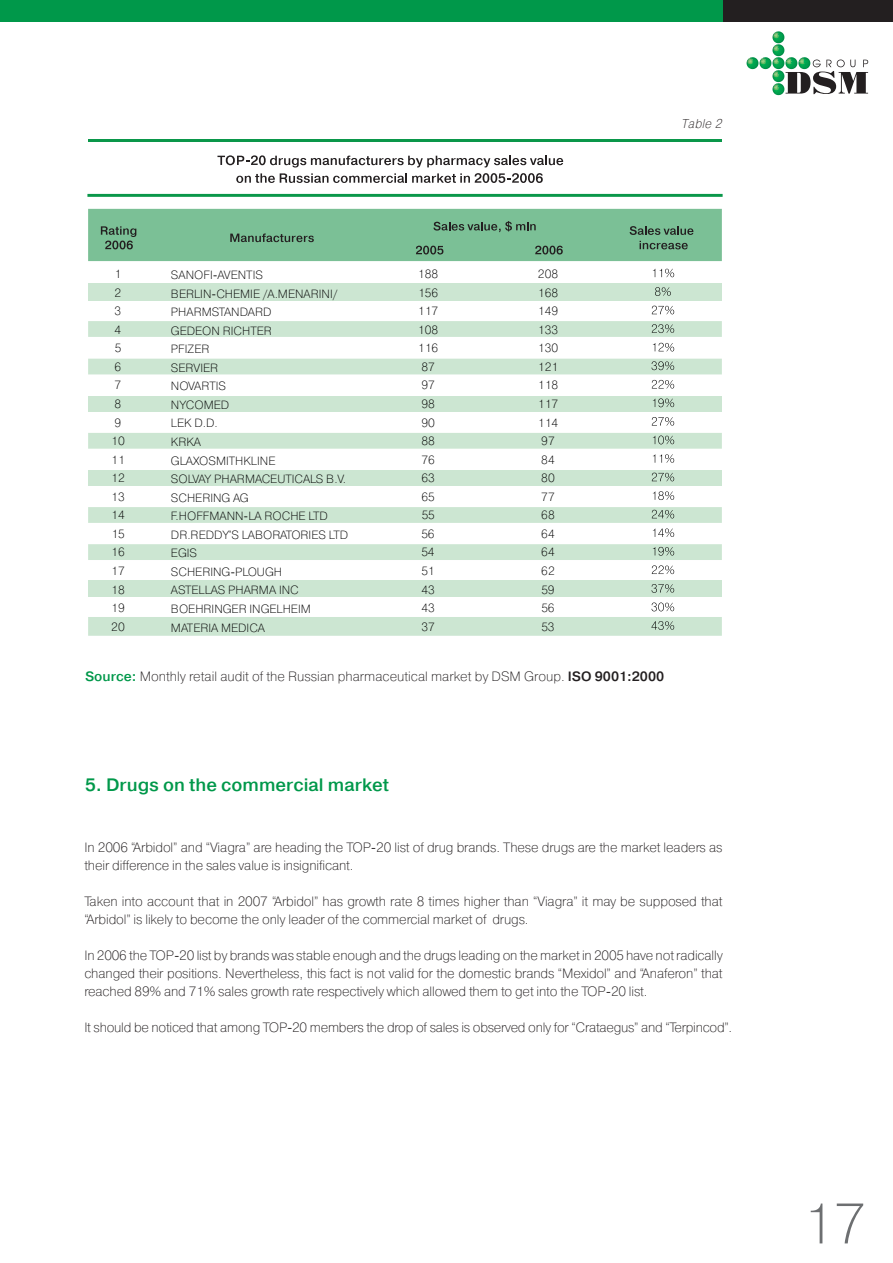
<style>
.page{position:relative;width:893px;height:1263px;background:#fff}
.page>*{position:absolute;margin:0;border:0;box-sizing:border-box;transform-origin:0 0}
.t1{font:57px "Pragmatica Light C";color:#6d6f71}
.t2{font:700 18px "Pragmatica Light C";color:#00984a}
.t3{font:13.5px/18px "Pragmatica Light C";letter-spacing:-.01em;color:#231f20}
.t4{font:italic 12.75px "Pragmatica Light C";color:#231f20;scale:.94 1}
.t5{font:12px/18.6px "Pragmatica Light C";color:#010101}
.s1{font-weight:700;color:#00984a}
.s2{font-weight:700}
</style>
<div class="page">
<div style="left:0;top:0;width:893px;height:21px;background:#00984a"></div>
<div style="left:723px;top:0;width:170px;height:21px;background:#231f20"></div>
<svg style="left:747px;top:31px;width:121px;height:64px"></svg>
<div style="left:88px;top:209px;width:634px;height:52px;background:#7bc096"></div>
<div style="left:88px;top:284px;width:634px;height:17px;background:#cce6d2"></div>
<div style="left:88px;top:321px;width:634px;height:16px;background:#cce6d2"></div>
<div style="left:88px;top:359px;width:634px;height:15px;background:#cce6d2"></div>
<div style="left:88px;top:396px;width:634px;height:16px;background:#cce6d2"></div>
<div style="left:88px;top:433px;width:634px;height:16px;background:#cce6d2"></div>
<div style="left:88px;top:470px;width:634px;height:16px;background:#cce6d2"></div>
<div style="left:88px;top:507px;width:634px;height:16px;background:#cce6d2"></div>
<div style="left:88px;top:544px;width:634px;height:16px;background:#cce6d2"></div>
<div style="left:88px;top:580px;width:634px;height:17px;background:#cce6d2"></div>
<div style="left:88px;top:617px;width:634px;height:19px;background:#cce6d2"></div>
<svg style="left:217px;top:155px;width:346px;height:28px"></svg>
<hr style="left:88px;top:139px;width:634px;height:3px;background:#0a974a">
<hr style="left:87px;top:194px;width:636px;height:3px;background:#0a974a">
<svg style="left:433px;top:221px;width:103px;height:11px"></svg>
<svg style="left:101px;top:226px;width:35px;height:23px"></svg>
<svg style="left:230px;top:234px;width:84px;height:8px"></svg>
<svg style="left:416px;top:246px;width:27px;height:8px"></svg>
<svg style="left:535px;top:246px;width:28px;height:8px"></svg>
<svg style="left:630px;top:226px;width:63px;height:9px"></svg>
<svg style="left:640px;top:241px;width:48px;height:8px"></svg>
<svg style="left:653px;top:269px;width:21px;height:8px"></svg>
<svg style="left:655px;top:287px;width:16px;height:9px"></svg>
<svg style="left:652px;top:306px;width:22px;height:8px"></svg>
<svg style="left:652px;top:324px;width:22px;height:9px"></svg>
<svg style="left:653px;top:343px;width:21px;height:8px"></svg>
<svg style="left:651px;top:361px;width:23px;height:9px"></svg>
<svg style="left:652px;top:380px;width:22px;height:9px"></svg>
<svg style="left:653px;top:398px;width:21px;height:9px"></svg>
<svg style="left:652px;top:417px;width:22px;height:9px"></svg>
<svg style="left:653px;top:435px;width:21px;height:9px"></svg>
<svg style="left:653px;top:454px;width:21px;height:9px"></svg>
<svg style="left:652px;top:473px;width:22px;height:8px"></svg>
<svg style="left:653px;top:491px;width:21px;height:9px"></svg>
<svg style="left:652px;top:510px;width:22px;height:8px"></svg>
<svg style="left:653px;top:528px;width:21px;height:9px"></svg>
<svg style="left:653px;top:547px;width:21px;height:9px"></svg>
<svg style="left:652px;top:565px;width:22px;height:9px"></svg>
<svg style="left:651px;top:584px;width:23px;height:9px"></svg>
<svg style="left:651px;top:602px;width:23px;height:9px"></svg>
<svg style="left:651px;top:621px;width:23px;height:9px"></svg>
<p class="t4" style="left:681px;top:117px;width:48px">Table 2</p>
<p class="t5" style="left:111px;top:265px;width:15px">1<br>2<br>3<br>4<br>5<br>6<br>7<br>8<br>9<br>10<br>11<br>12<br>13<br>14<br>15<br>16<br>17<br>18<br>19<br>20</p>
<p class="t5" style="left:171px;top:266px;width:179px">SANOFI-AVENTIS<br>BERLIN-CHEMIE /A.MENARINI/<br>PHARMSTANDARD<br>GEDEON RICHTER<br>PFIZER<br>SERVIER<br>NOVARTIS<br>NYCOMED<br>LEK D.D.<br>KRKA<br>GLAXOSMITHKLINE<br>SOLVAY PHARMACEUTICALS B.V.<br>SCHERING AG<br>F.HOFFMANN-LA ROCHE LTD<br>DR.REDDY'S LABORATORIES LTD<br>EGIS<br>SCHERING-PLOUGH<br>ASTELLAS PHARMA INC<br>BOEHRINGER INGELHEIM<br>MATERIA MEDICA</p>
<p class="t5" style="left:418px;top:265px;width:22px;text-align:center">188<br>156<br>117<br>108<br>116<br>87<br>97<br>98<br>90<br>88<br>76<br>63<br>65<br>55<br>56<br>54<br>51<br>43<br>43<br>37</p>
<p class="t5" style="left:538px;top:265px;width:22px">208<br>168<br>149<br>133<br>130<br>121<br>118<br>117<br>114<br>97<br>84<br>80<br>77<br>68<br>64<br>64<br>62<br>59<br>56<br>53</p>
<p class="t3" style="left:85px;top:667px;width:581px"><span class="s1">Source:</span> Monthly retail audit of the Russian pharmaceutical market by DSM Group. <span class="s2">ISO 9001:2000</span></p>
<h2 class="t2" style="left:85px;top:775px;width:305px">5. Drugs on the commercial market</h2>
<p class="t3" style="left:84px;top:839px;width:640px">In 2006 “Arbidol” and “Viagra” are heading the TOP-20 list of drug brands. These drugs are the market leaders as their difference in the sales value is insignificant.</p>
<p class="t3" style="left:84px;top:893px;width:640px">Taken into account that in 2007 “Arbidol” has growth rate 8 times higher than “Viagra” it may be supposed that “Arbidol” is likely to become the only leader of the commercial market of drugs.</p>
<p class="t3" style="left:84px;top:947px;width:640px;text-align:justify">In 2006 the TOP-20 list by brands was stable enough and the drugs leading on the market in 2005 have not radically changed their positions. Nevertheless, this fact is not valid for the domestic brands “Mexidol” and “Anaferon” that reached 89% and 71% sales growth rate respectively which allowed them to get into the TOP-20 list.</p>
<p class="t3" style="left:84px;top:1019px;width:649px">It should be noticed that among TOP-20 members the drop of sales is observed only for “Crataegus” and “Terpincod”.</p>
<h1 class="t1" style="left:802px;top:1192px;width:66px">17</h1>
</div>
